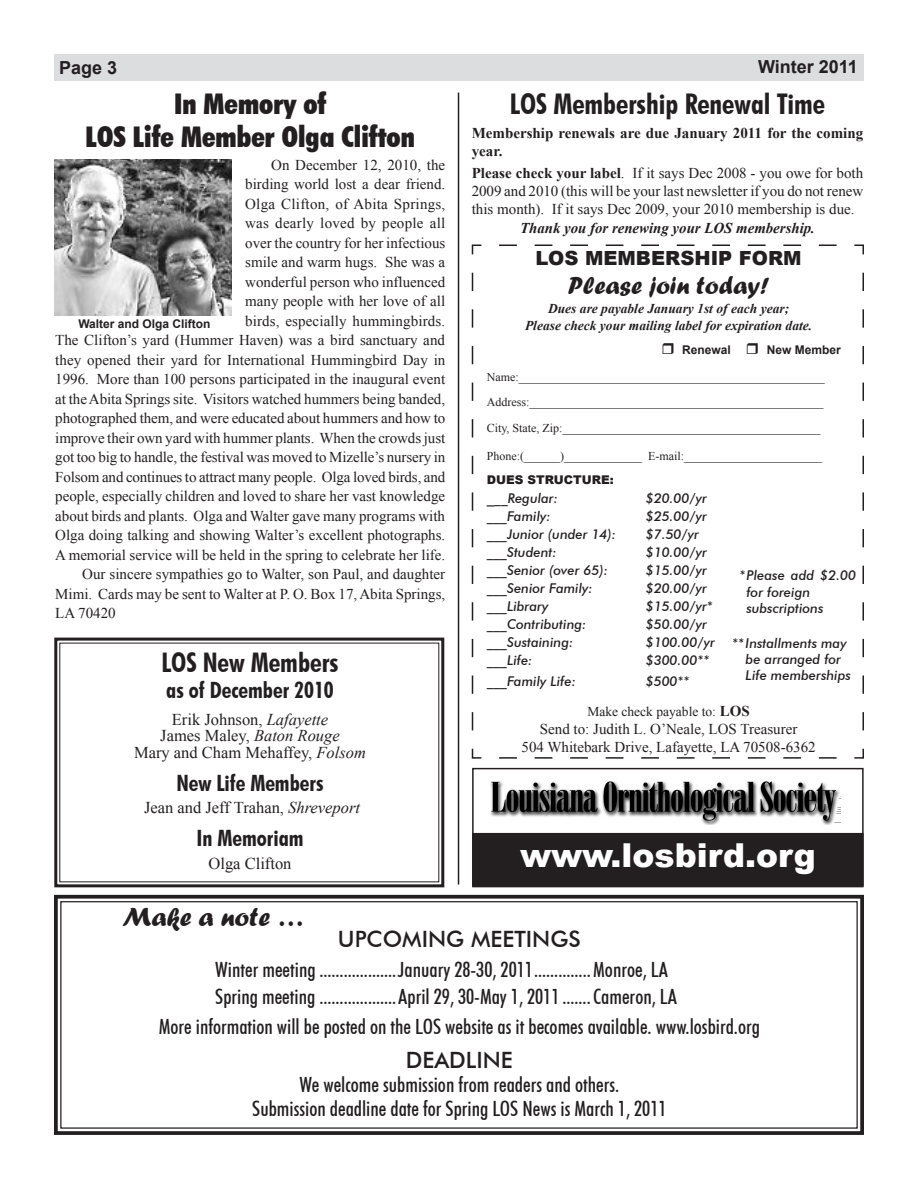
<style>
.page{position:relative;width:918px;height:1188px;background:#fff}
.page>*{position:absolute;margin:0;border:0;box-sizing:border-box;transform-origin:0 0}
.t1{font:900 33px "Arial";color:#fff}
.t2{font:900 condensed 28.5px "Futura BT";color:#231f20}
.body_copy{font:700 condensed 28.5px "Futura BT";color:#231f20}
.body_copy-2{font:700 condensed 27px "Futura BT";color:#231f20}
.t3{font:27px "Forte";color:#231f20}
.body_copy-3{font:25.5px "Forte";color:#231f20}
.body_copy-4{font:700 condensed 22.5px "Futura BT";color:#231f20}
.t4{font:500 22.5px "Futura BT";color:#231f20}
.t5{font:500 condensed 21px "Futura BT";color:#231f20}
.body_copy-5{font:900 19.5px "Arial";color:#231f20}
.t6{font:700 18px "Arial";color:#231f20}
.body_copy-6{font:16.5px "Times New Roman";color:#231f20}
.body_copy-7{font:15px/19.5px "Times New Roman";color:#231f20;text-align:justify}
.body_copy-8{font:700 15px/18px "Times New Roman";color:#231f20}
.body_copy-9{font:italic 700 15px "Times New Roman";color:#231f20}
.body_copy-10{font:italic 500 13.5px/16.2px "Futura BT";color:#231f20}
.body_copy-11{font:italic 700 13.5px "Times New Roman";color:#231f20}
.t7{font:13.5px "Times New Roman";color:#231f20}
.body_copy-12{font:12px "Times New Roman";color:#231f20}
.body_copy-13{font:700 12px "Arial";color:#231f20}
.body_copy-14{font:900 12px "Arial";color:#231f20}
.s1{font-style:italic}
.s2{font-weight:700}
.s3{font-size:15px}
.s4{font-weight:700;font-size:15px}
</style>
<div class="page">
<div style="left:54px;top:54px;width:810px;height:27px;background:#dcdddf"></div>
<svg style="left:54px;top:637px;width:391px;height:251px"></svg>
<svg style="left:54px;top:894px;width:810px;height:241px"></svg>
<div style="left:60px;top:901px;width:798px;height:228px;border:1px solid #231f20"></div>
<hr style="left:458px;top:93px;width:1px;height:792px;background:#231f20">
<svg style="left:471px;top:244px;width:393px;height:515px"></svg>
<img style="left:490px;top:781px;width:350px;height:43px">
<div style="left:473px;top:834px;width:390px;height:52px;background:#231f20"></div>
<div style="left:472px;top:833px;width:392px;height:53px;border:2px solid #231f20"></div>
<div style="left:472px;top:768px;width:392px;height:119px;border:2px solid #231f20"></div>
<img style="left:54px;top:160px;width:178px;height:155px">
<svg style="left:663px;top:343px;width:27px;height:12px"></svg>
<svg style="left:747px;top:343px;width:27px;height:12px"></svg>
<p class="t6" style="left:59px;top:56px;width:60px">Page 3</p>
<p class="t6" style="left:758px;top:55px;width:101px">Winter 2011</p>
<p class="t2" style="left:174px;top:87px;width:154px">In Memory of</p>
<p class="t2" style="left:86px;top:120px;width:331px">LOS Life Member Olga Clifton</p>
<p class="body_copy-7" style="left:55px;top:155px;width:392px;text-align:right">On December 12, 2010, the<br>birding world lost a dear friend.<br>Olga Clifton, of Abita Springs,<br>was dearly loved by people all<br>over the country for her infectious<br>smile and warm hugs. She was a<br>wonderful person who influenced<br>many people with her love of all<br>birds, especially hummingbirds.<br>The Clifton’s yard (Hummer Haven) was a bird sanctuary and they opened their yard for International Hummingbird Day in 1996. More than 100 persons participated in the inaugural event at the Abita Springs site. Visitors watched hummers being banded, photographed them, and were educated about hummers and how to improve their own yard with hummer plants. When the crowds just got too big to handle, the festival was moved to Mizelle’s nursery in Folsom and continues to attract many people. Olga loved birds, and people, especially children and loved to share her vast knowledge about birds and plants. Olga and Walter gave many programs with Olga doing talking and showing Walter’s excellent photographs.<br>A memorial service will be held in the spring to celebrate her life.</p>
<p class="body_copy-7" style="left:55px;top:565px;width:391px;text-indent:27px">Our sincere sympathies go to Walter, son Paul, and daughter Mimi. Cards may be sent to Walter at P. O. Box 17, Abita Springs, LA 70420</p>
<p class="body_copy-13" style="left:78px;top:315px;width:134px">Walter and Olga Clifton</p>
<p class="body_copy-2" style="left:161px;top:646px;width:179px">LOS New Members</p>
<p class="body_copy-4" style="left:166px;top:676px;width:169px">as of December 2010</p>
<p class="body_copy-6" style="left:172px;top:710px;width:158px">Erik Johnson, <span class="s1">Lafayette</span></p>
<p class="body_copy-6" style="left:160px;top:727px;width:181px">James Maley, <span class="s1">Baton Rouge</span></p>
<p class="body_copy-6" style="left:134px;top:743px;width:233px">Mary and Cham Mehaffey, <span class="s1">Folsom</span></p>
<p class="body_copy-4" style="left:176px;top:769px;width:149px">New Life Members</p>
<p class="body_copy-6" style="left:144px;top:799px;width:217px">Jean and Jeff Trahan, <span class="s1">Shreveport</span></p>
<p class="body_copy-4" style="left:196px;top:825px;width:109px">In Memoriam</p>
<p class="body_copy-6" style="left:209px;top:854px;width:84px">Olga Clifton</p>
<p class="body_copy" style="left:510px;top:86px;width:317px">LOS Membership Renewal Time</p>
<p class="body_copy-8" style="left:472px;top:123px;width:393px">Membership renewals are due January 2011 for the coming year.</p>
<p class="body_copy-7" style="left:472px;top:164px;width:393px;line-height:18px"><span class="s2">Please check your label</span>. If it says Dec 2008 - you owe for both 2009 and 2010 (this will be your last newsletter if you do not renew this month). If it says Dec 2009, your 2010 membership is due.</p>
<p class="body_copy-9" style="left:520px;top:218px;width:296px">Thank you for renewing your LOS membership.</p>
<p class="body_copy-5" style="left:536px;top:244px;width:268px">LOS MEMBERSHIP FORM</p>
<p class="body_copy-3" style="left:568px;top:270px;width:203px">Please join today!</p>
<p class="body_copy-11" style="left:548px;top:299px;width:243px">Dues are payable January 1st of each year;</p>
<p class="body_copy-11" style="left:525px;top:316px;width:289px">Please check your mailing label for expiration date.</p>
<p class="body_copy-13" style="left:682px;top:342px;width:50px">Renewal</p>
<p class="body_copy-13" style="left:767px;top:342px;width:76px">New Member</p>
<p class="body_copy-12" style="left:487px;top:370px;width:339px">Name:___________________________________________________</p>
<p class="body_copy-12" style="left:487px;top:396px;width:338px">Address:_________________________________________________</p>
<p class="body_copy-12" style="left:487px;top:421px;width:335px">City, State, Zip:___________________________________________</p>
<p class="body_copy-12" style="left:487px;top:450px;width:337px">Phone:(______)_____________ E-mail:_______________________</p>
<p class="body_copy-14" style="left:487px;top:471px;width:129px">DUES STRUCTURE:</p>
<p class="body_copy-10" style="left:487px;top:490px;width:73px"><span class="s3">_</span>__Regular:</p>
<p class="body_copy-10" style="left:646px;top:490px;width:63px">$20.00/yr</p>
<p class="body_copy-10" style="left:487px;top:508px;width:65px">___Family:</p>
<p class="body_copy-10" style="left:646px;top:508px;width:63px">$25.00/yr</p>
<p class="body_copy-10" style="left:487px;top:526px;width:131px">___Junior (under 14):</p>
<p class="body_copy-10" style="left:646px;top:526px;width:55px">$7.50/yr</p>
<p class="body_copy-10" style="left:487px;top:544px;width:71px">___Student:</p>
<p class="body_copy-10" style="left:646px;top:544px;width:63px">$10.00/yr</p>
<p class="body_copy-10" style="left:487px;top:562px;width:123px">___Senior (over 65):</p>
<p class="body_copy-10" style="left:646px;top:562px;width:63px">$15.00/yr</p>
<p class="body_copy-10" style="left:487px;top:580px;width:108px">___Senior Family:</p>
<p class="body_copy-10" style="left:646px;top:580px;width:63px">$20.00/yr</p>
<p class="body_copy-10" style="left:487px;top:598px;width:63px">___Library</p>
<p class="body_copy-10" style="left:646px;top:598px;width:69px">$15.00/yr*</p>
<p class="body_copy-10" style="left:487px;top:616px;width:101px">___Contributing:</p>
<p class="body_copy-10" style="left:646px;top:616px;width:63px">$50.00/yr</p>
<p class="body_copy-10" style="left:487px;top:634px;width:88px">___Sustaining:</p>
<p class="body_copy-10" style="left:646px;top:634px;width:71px">$100.00/yr</p>
<p class="body_copy-10" style="left:487px;top:652px;width:47px">___Life:</p>
<p class="body_copy-10" style="left:646px;top:652px;width:65px">$300.00**</p>
<p class="body_copy-10" style="left:487px;top:673px;width:91px">___Family Life:</p>
<p class="body_copy-10" style="left:646px;top:673px;width:45px">$500**</p>
<p class="t7" style="left:587px;top:704px;width:164px">Make check payable to: <span class="s4">LOS</span></p>
<p class="body_copy-7" style="left:540px;top:719px;width:259px">Send to: Judith L. O’Neale, LOS Treasurer</p>
<p class="body_copy-7" style="left:522px;top:737px;width:296px">504 Whitebark Drive, Lafayette, LA 70508-6362</p>
<p class="body_copy-10" style="left:746px;top:568px;width:111px;text-indent:-7px">*Please add $2.00 for foreign</p>
<p class="body_copy-10" style="left:746px;top:600px;width:79px">subscriptions</p>
<p class="body_copy-10" style="left:732px;top:635px;width:116px">** Installments may</p>
<p class="body_copy-10" style="left:746px;top:651px;width:97px">be arranged for</p>
<p class="body_copy-10" style="left:746px;top:667px;width:107px">Life memberships</p>
<p class="t1" style="left:520px;top:831px;width:297px">www.losbird.org</p>
<p class="t3" style="left:122px;top:901px;width:183px">Make a note …</p>
<p class="t4" style="left:338px;top:925px;width:244px">UPCOMING MEETINGS</p>
<p class="t5" style="left:215px;top:956px;width:454px">Winter meeting ...................January 28-30, 2011..............Monroe, LA</p>
<p class="t5" style="left:215px;top:983px;width:463px">Spring meeting ...................April 29, 30-May 1, 2011.......Cameron, LA</p>
<p class="t5" style="left:159px;top:1013px;width:603px">More information will be posted on the LOS website as it becomes available. www.losbird.org</p>
<p class="t4" style="left:406px;top:1046px;width:109px">DEADLINE</p>
<p class="t5" style="left:300px;top:1072px;width:321px">We welcome submission from readers and others.</p>
<p class="t5" style="left:252px;top:1096px;width:416px">Submission deadline date for Spring LOS News is March 1, 2011</p>
</div>
